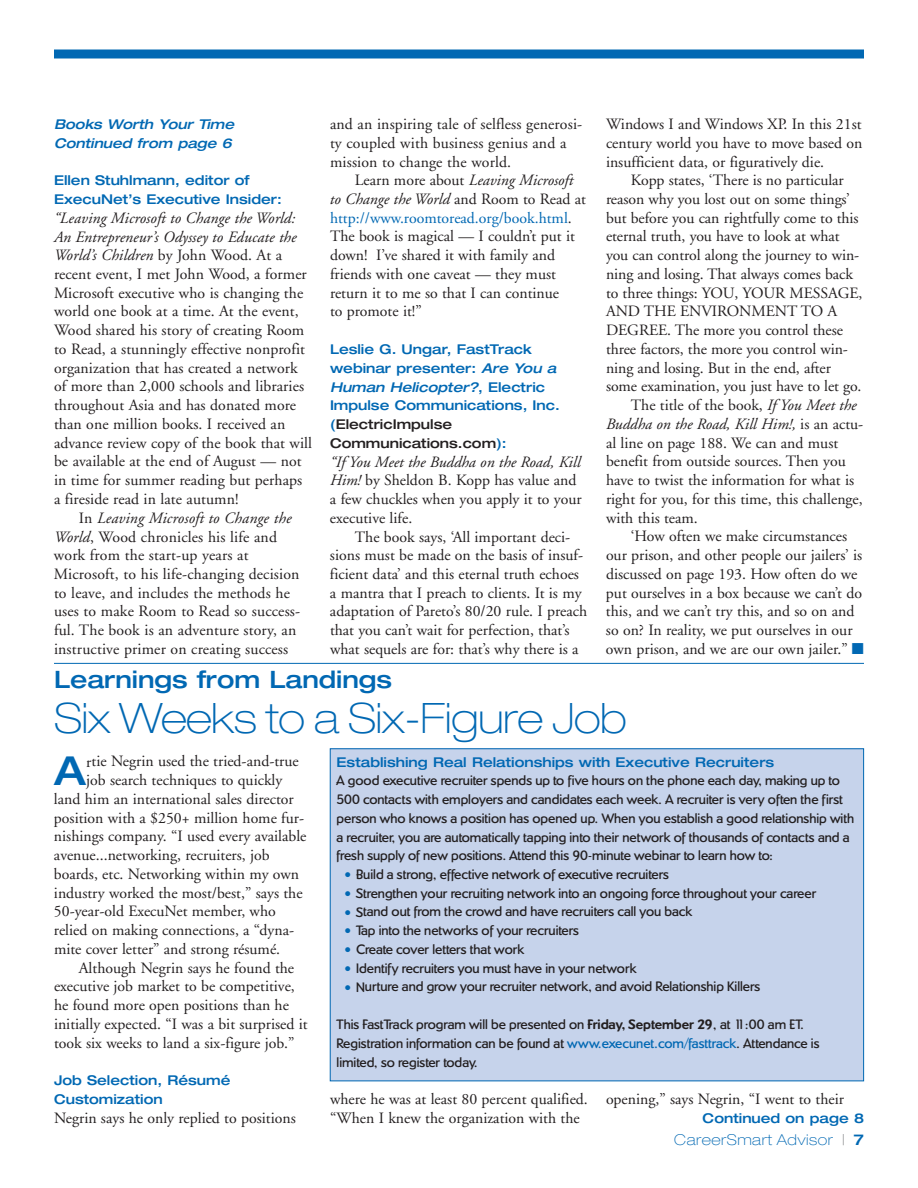
<style>
.page{position:relative;width:918px;height:1188px;background:#fff}
.page>*{position:absolute;margin:0;border:0;box-sizing:border-box;transform-origin:0 0}
.t1{font:100 expanded 42px "Helvetica Neue";letter-spacing:-.015em;color:#0168b3}
.t2{font:500 expanded 40.05px "Helvetica Neue";color:#0168b3}
.t3{font:500 expanded 24px "Helvetica Neue";color:#0168b3}
.t4{font:15.75px/18.8px "Adobe Garamond";color:#231f20}
.t5{font:italic 15.75px "Adobe Garamond";color:#231f20}
.t6{font:100 expanded 15px "Helvetica Neue";letter-spacing:.03em;color:#0168b3}
.t7{font:500 14.25px/18.8px "Dundee";color:#231f20}
.t8{font:500 expanded 13.5px/18.8px "Helvetica Neue";color:#0168b3}
.t9{font:italic 500 expanded 13.5px/18.8px "Helvetica Neue";color:#0168b3}
.s1{font-style:italic}
.s2{color:#0168b3}
.s3{color:#231f20}
.s4{font-style:normal}
.s5{font-family:"Verdana";font-weight:400;font-size:13.5px;color:#0168b3}
.s6{font-weight:700}
.s7{color:#808285}
.s8{font-weight:500}
</style>
<div class="page">
<div style="left:54px;top:50px;width:810px;height:8px;background:#0168b3"></div>
<hr style="left:54px;top:663px;width:810px;height:1px;background:#0168b3">
<div style="left:330px;top:749px;width:534px;height:332px;background:#c6d3eb"></div>
<p class="t9" style="left:54px;top:116px;width:182px">Books Worth Your Time<br>Continued from page 6</p>
<p class="t8" style="left:54px;top:172px;width:229px">Ellen Stuhlmann, editor of<br>ExecuNet’s Executive Insider:</p>
<p class="t4" style="left:54px;top:210px;width:260px"><span class="s1">“Leaving Microsoft to Change the World:<br>An Entrepreneur’s Odyssey to Educate the World’s Children</span> by John Wood. At a recent event, I met John Wood, a former Microsoft executive who is changing the world one book at a time. At the event, Wood shared his story of creating Room to Read, a stunningly effective nonprofit organization that has created a network of more than 2,000 schools and libraries throughout Asia and has donated more than one million books. I received an advance review copy of the book that will be available at the end of August — not in time for summer reading but perhaps a fireside read in late autumn!</p>
<p class="t4" style="left:54px;top:510px;width:248px;text-indent:25px">In <span class="s1">Leaving Microsoft to Change the World</span>, Wood chronicles his life and work from the start-up years at Microsoft, to his life-changing decision to leave, and includes the methods he uses to make Room to Read so success&shy;ful. The book is an adventure story, an instructive primer on creating success</p>
<p class="t4" style="left:330px;top:116px;width:254px">and an inspiring tale of selfless generosi&shy;ty coupled with business genius and a mission to change the world.</p>
<p class="t4" style="left:330px;top:172px;width:258px;text-indent:25px">Learn more about <span class="s1">Leaving Microsoft to Change the World</span> and Room to Read at <span class="s2">http://www.roomtoread.org/book.html</span>.<br>The book is magical — I couldn’t put it down! I’ve shared it with family and friends with one caveat — they must return it to me so that I can continue<br>to promote it!”</p>
<p class="t8" style="left:330px;top:341px;width:231px">Leslie G. Ungar, FastTrack webinar presenter: <span class="s1">Are You a<br>Human Helicopter?</span>, Electric<br>Impulse Communications, Inc. (<span class="s3">ElectricImpulse<br>Communications.com</span>):</p>
<p class="t4" style="left:330px;top:454px;width:253px"><span class="s1">“If You Meet the Buddha on the Road, Kill<br>Him!</span> by Sheldon B. Kopp has value and a few chuckles when you apply it to your executive life.</p>
<p class="t4" style="left:330px;top:529px;width:259px;text-indent:25px">The book says, ‘All important deci&shy;sions must be made on the basis of insuf&shy;ficient data’ and this eternal truth echoes a mantra that I preach to clients. It is my adaptation of Pareto’s 80/20 rule. I preach that you can’t wait for perfection, that’s what sequels are for: that’s why there is a</p>
<p class="t4" style="left:606px;top:116px;width:258px;text-align:justify">Windows I and Windows XP. In this 21st century world you have to move based on insufficient data, or figuratively die.</p>
<p class="t4" style="left:631px;top:172px;width:214px">Kopp states, ‘There is no particular</p>
<p class="t4" style="left:606px;top:191px;width:245px">reason why you lost out on some things’</p>
<p class="t4" style="left:606px;top:210px;width:254px">but before you can rightfully come to this</p>
<p class="t4" style="left:606px;top:229px;width:235px">eternal truth, you have to look at what</p>
<p class="t4" style="left:606px;top:247px;width:255px">you can control along the journey to win-</p>
<p class="t4" style="left:606px;top:266px;width:248px">ning and losing. That always comes back</p>
<p class="t4" style="left:606px;top:285px;width:258px">to three things: YOU, YOUR MESSAGE,</p>
<p class="t4" style="left:606px;top:304px;width:233px">AND THE ENVIRONMENT TO A</p>
<p class="t4" style="left:606px;top:322px;width:238px">DEGREE. The more you control these</p>
<p class="t4" style="left:606px;top:341px;width:243px">three factors, the more you control win-</p>
<p class="t4" style="left:606px;top:360px;width:227px">ning and losing. But in the end, after</p>
<p class="t4" style="left:606px;top:379px;width:257px">some examination, you just have to let go.</p>
<p class="t4" style="left:631px;top:397px;width:227px">The title of the book, <span class="s1">If You Meet the</span></p>
<p class="t5" style="left:606px;top:418px;width:259px">Buddha on the Road, Kill Him!, <span class="s4">is an actu-</span></p>
<p class="t4" style="left:606px;top:435px;width:234px">al line on page 188. We can and must</p>
<p class="t4" style="left:606px;top:454px;width:241px">benefit from outside sources. Then you</p>
<p class="t4" style="left:606px;top:472px;width:250px">have to twist the information for what is</p>
<p class="t4" style="left:606px;top:491px;width:258px">right for you, for this time, this challenge,</p>
<p class="t4" style="left:606px;top:510px;width:93px">with this team.</p>
<p class="t4" style="left:631px;top:529px;width:218px">‘How often we make circumstances</p>
<p class="t4" style="left:606px;top:547px;width:258px">our prison, and other people our jailers’ is</p>
<p class="t4" style="left:606px;top:566px;width:253px">discussed on page 193. How often do we</p>
<p class="t4" style="left:606px;top:585px;width:258px">put ourselves in a box because we can’t do</p>
<p class="t4" style="left:606px;top:604px;width:250px">this, and we can’t try this, and so on and</p>
<p class="t4" style="left:606px;top:622px;width:248px">so on? In reality, we put ourselves in our</p>
<p class="t4" style="left:606px;top:641px;width:259px">own prison, and we are our own jailer.” <span class="s2">■</span></p>
<h3 class="t3" style="left:54px;top:671px;width:340px">Learnings from Landings</h3>
<h1 class="t1" style="left:54px;top:703px;width:574px">Six Weeks to a Six-Figure Job</h1>
<p class="t8" style="left:337px;top:754px;width:439px">Establishing Real Relationships with Executive Recruiters</p>
<p class="t7" style="left:337px;top:771px;width:519px">A good executive recruiter spends up to five hours on the phone each day, making up to 500 contacts with employers and candidates each week. A recruiter is very often the first person who knows a position has opened up. When you establish a good relationship with a recruiter, you are automatically tapping into their network of thousands of contacts and a fresh supply of new positions. Attend this 90-minute webinar to learn how to:</p>
<p class="t7" style="left:344px;top:864px;width:326px"><span class="s5">•</span> Build a strong, effective network of executive recruiters</p>
<p class="t7" style="left:344px;top:883px;width:474px"><span class="s5">•</span> Strengthen your recruiting network into an ongoing force throughout your career</p>
<p class="t7" style="left:344px;top:902px;width:350px"><span class="s5">•</span> Stand out from the crowd and have recruiters call you back</p>
<p class="t7" style="left:344px;top:921px;width:237px"><span class="s5">•</span> Tap into the networks of your recruiters</p>
<p class="t7" style="left:344px;top:939px;width:182px"><span class="s5">•</span> Create cover letters that work</p>
<p class="t7" style="left:344px;top:958px;width:294px"><span class="s5">•</span> Identify recruiters you must have in your network</p>
<p class="t7" style="left:344px;top:977px;width:418px"><span class="s5">•</span> Nurture and grow your recruiter network, and avoid Relationship Killers</p>
<p class="t7" style="left:337px;top:1014px;width:484px">This FastTrack program will be presented on <span class="s6">Friday, September 29</span>, at 11:00 am ET.<br>Registration information can be found at <span class="s2">www.execunet.com/fasttrack</span>. Attendance is limited, so register today.</p>
<h2 class="t2" style="left:54px;top:757px;width:33px">A</h2>
<p class="t4" style="left:86px;top:754px;width:214px">rtie Negrin used the tried-and-true</p>
<p class="t4" style="left:86px;top:772px;width:198px">job search techniques to quickly</p>
<p class="t4" style="left:54px;top:791px;width:241px">land him an international sales director</p>
<p class="t4" style="left:54px;top:810px;width:252px">position with a $250+ million home fur-</p>
<p class="t4" style="left:54px;top:829px;width:254px">nishings company. “I used every available</p>
<p class="t4" style="left:54px;top:847px;width:217px">avenue...networking, recruiters, job</p>
<p class="t4" style="left:54px;top:866px;width:247px">boards, etc. Networking within my own</p>
<p class="t4" style="left:54px;top:885px;width:250px">industry worked the most/best,” says the</p>
<p class="t4" style="left:54px;top:904px;width:223px">50-year-old ExecuNet member, who</p>
<p class="t4" style="left:54px;top:922px;width:242px">relied on making connections, a “dyna-</p>
<p class="t4" style="left:54px;top:941px;width:228px">mite cover letter” and strong résumé.</p>
<p class="t4" style="left:79px;top:960px;width:217px">Although Negrin says he found the</p>
<p class="t4" style="left:54px;top:979px;width:242px">executive job market to be competitive,</p>
<p class="t4" style="left:54px;top:997px;width:237px">he found more open positions than he</p>
<p class="t4" style="left:54px;top:1016px;width:255px">initially expected. “I was a bit surprised it</p>
<p class="t4" style="left:54px;top:1035px;width:242px">took six weeks to land a six-figure job.”</p>
<p class="t8" style="left:54px;top:1072px;width:178px">Job Selection, Résumé<br>Customization</p>
<p class="t4" style="left:54px;top:1110px;width:243px">Negrin says he only replied to positions</p>
<p class="t4" style="left:330px;top:1091px;width:259px">where he was at least 80 percent qualified. “When I knew the organization with the</p>
<p class="t4" style="left:606px;top:1091px;width:240px">opening,” says Negrin, “I went to their</p>
<p class="t6" style="left:674px;top:1134px;width:191px">CareerSmart Advisor <span class="s7">|</span> <span class="s8">7</span></p>
<p class="t8" style="left:703px;top:1110px;width:163px">Continued on page 8</p>
</div>
